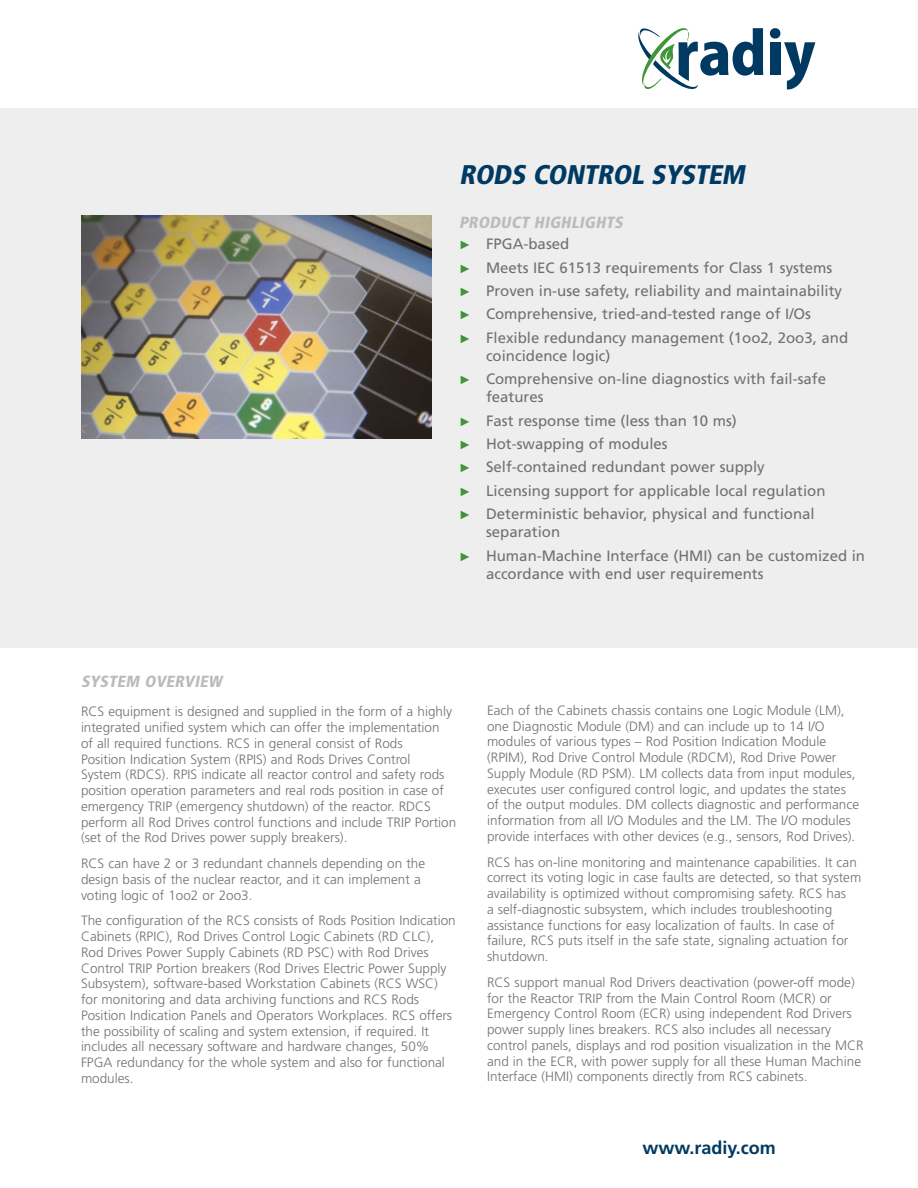
<style>
.page{position:relative;width:918px;height:1188px;background:#fff}
.page>*{position:absolute;margin:0;border:0;box-sizing:border-box;transform-origin:0 0}
._0_Title_of_Project{font:italic 900 condensed 27px "Frutiger LT Std";color:#003a62}
.t1{font:700 18px "Frutiger";color:#003a62}
.Side_Bar_-_Heading{font:italic 900 condensed 16.2px "Frutiger LT Std";color:#babbbe}
.t2{font:15px/18px "Frutiger";color:#717074}
.t3{font:300 13.5px/15.8px "Frutiger";color:#717074}
.s1{font-family:"Arial";font-weight:900;font-size:12px;color:#3f9537}
</style>
<div class="page">
<svg style="left:638px;top:28px;width:125px;height:62px"></svg>
<svg style="left:770px;top:28px;width:45px;height:62px"></svg>
<div style="left:0;top:108px;width:918px;height:540px;background:#eeeeef"></div>
<img style="left:81px;top:216px;width:351px;height:223px">
<p class="_0_Title_of_Project" style="left:459px;top:159px;width:293px">RODS CONTROL SYSTEM</p>
<p class="Side_Bar_-_Heading" style="left:459px;top:213px;width:169px">PRODUCT HIGHLIGHTS</p>
<p class="t2" style="left:459px;top:235px;width:112px"><span class="s1">►</span> FPGA-based</p>
<p class="t2" style="left:459px;top:258px;width:375px"><span class="s1">►</span> Meets IEC 61513 requirements for Class 1 systems</p>
<p class="t2" style="left:459px;top:282px;width:385px"><span class="s1">►</span> Proven in-use safety, reliability and maintainability</p>
<p class="t2" style="left:459px;top:305px;width:354px"><span class="s1">►</span> Comprehensive, tried-and-tested range of I/Os</p>
<p class="t2" style="left:486px;top:329px;width:364px;text-indent:-27px"><span class="s1">►</span> Flexible redundancy management (1oo2, 2oo3, and coincidence logic)</p>
<p class="t2" style="left:486px;top:370px;width:342px;text-indent:-27px"><span class="s1">►</span> Comprehensive on-line diagnostics with fail-safe features</p>
<p class="t2" style="left:459px;top:411px;width:279px"><span class="s1">►</span> Fast response time (less than 10 ms)</p>
<p class="t2" style="left:459px;top:435px;width:210px"><span class="s1">►</span> Hot-swapping of modules</p>
<p class="t2" style="left:459px;top:458px;width:307px"><span class="s1">►</span> Self-contained redundant power supply</p>
<p class="t2" style="left:459px;top:482px;width:368px"><span class="s1">►</span> Licensing support for applicable local regulation</p>
<p class="t2" style="left:486px;top:505px;width:330px;text-indent:-27px"><span class="s1">►</span> Deterministic behavior, physical and functional separation</p>
<p class="t2" style="left:486px;top:546px;width:381px;text-indent:-27px"><span class="s1">►</span> Human-Machine Interface (HMI) can be customized in accordance with end user requirements</p>
<p class="Side_Bar_-_Heading" style="left:81px;top:672px;width:146px">SYSTEM OVERVIEW</p>
<p class="t3" style="left:81px;top:704px;width:377px">RCS equipment is designed and supplied in the form of a highly integrated unified system which can offer the implementation<br>of all required functions. RCS in general consist of Rods<br>Position Indication System (RPIS) and Rods Drives Control<br>System (RDCS). RPIS indicate all reactor control and safety rods position operation parameters and real rods position in case of emergency TRIP (emergency shutdown) of the reactor. RDCS perform all Rod Drives control functions and include TRIP Portion (set of the Rod Drives power supply breakers).</p>
<p class="t3" style="left:81px;top:856px;width:346px">RCS can have 2 or 3 redundant channels depending on the design basis of the nuclear reactor, and it can implement a voting logic of 1oo2 or 2oo3.</p>
<p class="t3" style="left:81px;top:913px;width:376px">The configuration of the RCS consists of Rods Position Indication Cabinets (RPIC), Rod Drives Control Logic Cabinets (RD CLC), Rod Drives Power Supply Cabinets (RD PSC) with Rod Drives Control TRIP Portion breakers (Rod Drives Electric Power Supply Subsystem), software-based Workstation Cabinets (RCS WSC) for monitoring and data archiving functions and RCS Rods Position Indication Panels and Operators Workplaces. RCS offers the possibility of scaling and system extension, if required. It includes all necessary software and hardware changes, 50% FPGA redundancy for the whole system and also for functional modules.</p>
<p class="t3" style="left:487px;top:702px;width:374px">Each of the Cabinets chassis contains one Logic Module (LM), one Diagnostic Module (DM) and can include up to 14 I/O modules of various types – Rod Position Indication Module (RPIM), Rod Drive Control Module (RDCM), Rod Drive Power Supply Module (RD PSM). LM collects data from input modules, executes user configured control logic, and updates the states of the output modules. DM collects diagnostic and performance information from all I/O Modules and the LM. The I/O modules provide interfaces with other devices (e.g., sensors, Rod Drives).</p>
<p class="t3" style="left:487px;top:854px;width:376px">RCS has on-line monitoring and maintenance capabilities. It can correct its voting logic in case faults are detected, so that system availability is optimized without compromising safety. RCS has<br>a self-diagnostic subsystem, which includes troubleshooting assistance functions for easy localization of faults. In case of failure, RCS puts itself in the safe state, signaling actuation for shutdown.</p>
<p class="t3" style="left:487px;top:974px;width:378px">RCS support manual Rod Drivers deactivation (power-off mode) for the Reactor TRIP from the Main Control Room (MCR) or Emergency Control Room (ECR) using independent Rod Drivers power supply lines breakers. RCS also includes all necessary control panels, displays and rod position visualization in the MCR and in the ECR, with power supply for all these Human Machine Interface (HMI) components directly from RCS cabinets.</p>
<h2 class="t1" style="left:643px;top:1137px;width:135px">www.radiy.com</h2>
</div>
